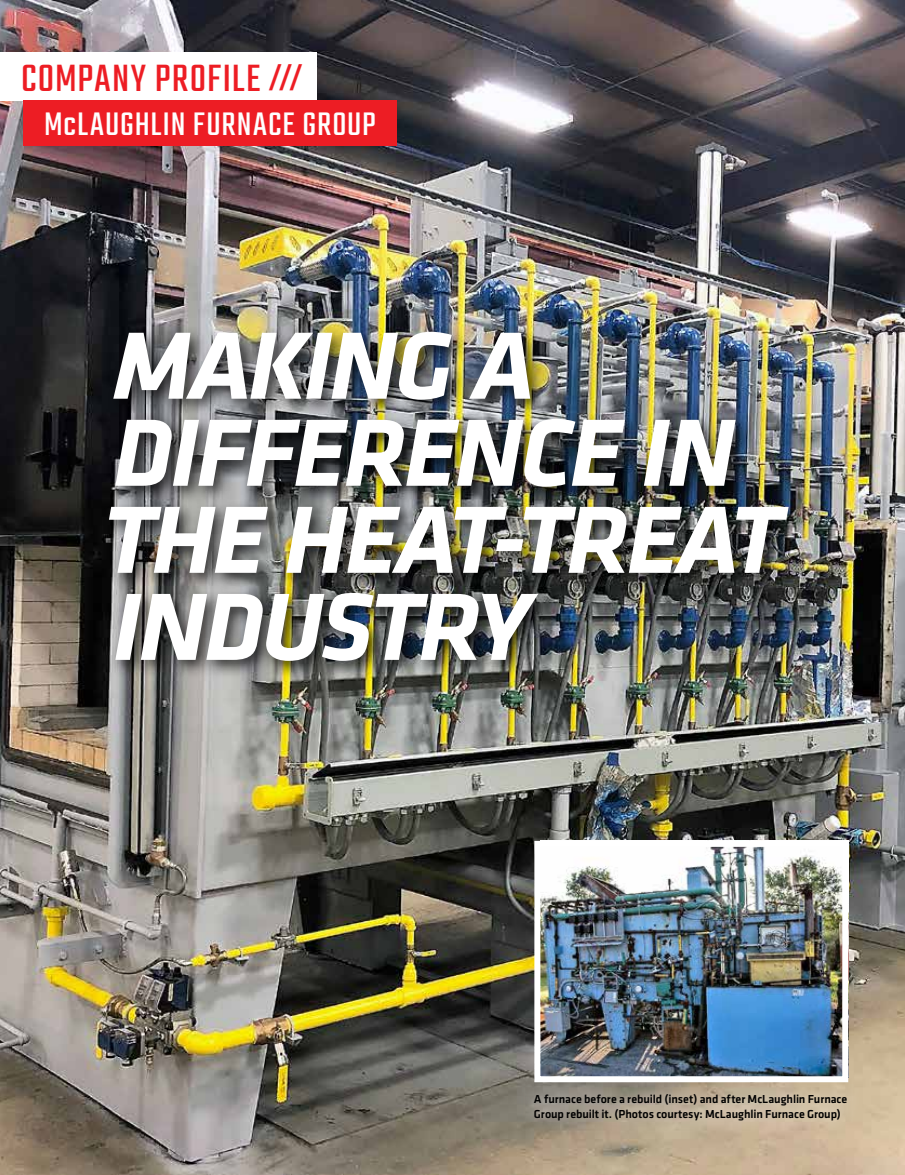
<style>
.page{position:relative;width:905px;height:1175px;background:#fff}
.page>*{position:absolute;margin:0;border:0;box-sizing:border-box;transform-origin:0 0}
.t1{font:italic 700 99px/87px "Klavika Basic";letter-spacing:-.025em;color:#fff}
.t2{font:42px "Teko";letter-spacing:.025em;color:#ed1d24}
.t3{font:36px "Teko";letter-spacing:.025em;color:#fff}
.t4{font:500 12px/15px "Klavika Basic";letter-spacing:-.005em;color:#000}
.s1{font-weight:500;font-size:32.7px}
</style>
<div class="page">
<img style="left:0;top:0;width:904px;height:1174px">
<div style="left:103px;top:325px;width:703px;height:354px;background:#000;opacity:.75"></div>
<div style="left:0;top:52px;width:316px;height:48px;background:#fff"></div>
<div style="left:23px;top:100px;width:374px;height:45px;background:#ed1d24"></div>
<img style="left:541px;top:848px;width:300px;height:227px">
<div style="left:534px;top:841px;width:314px;height:241px;border:6px solid #fff"></div>
<svg style="left:517px;top:1076px;width:346px;height:60px;background:#bbaf9b"></svg>
<h2 class="t2" style="left:21px;top:55px;width:283px">COMPANY PROFILE <span class="s1">///</span></h2>
<h3 class="t3" style="left:44px;top:104px;width:333px">McLAUGHLIN FURNACE GROUP</h3>
<h1 class="t1" style="left:103px;top:318px;width:681px">MAKING A<br>DIFFERENCE IN<br>THE HEAT-TREAT<br>INDUSTRY</h1>
<p class="t4" style="left:534px;top:1090px;width:315px">A furnace before a rebuild (inset) and after McLaughlin Furnace<br>Group rebuilt it. (Photos courtesy: McLaughlin Furnace Group)</p>
</div>
